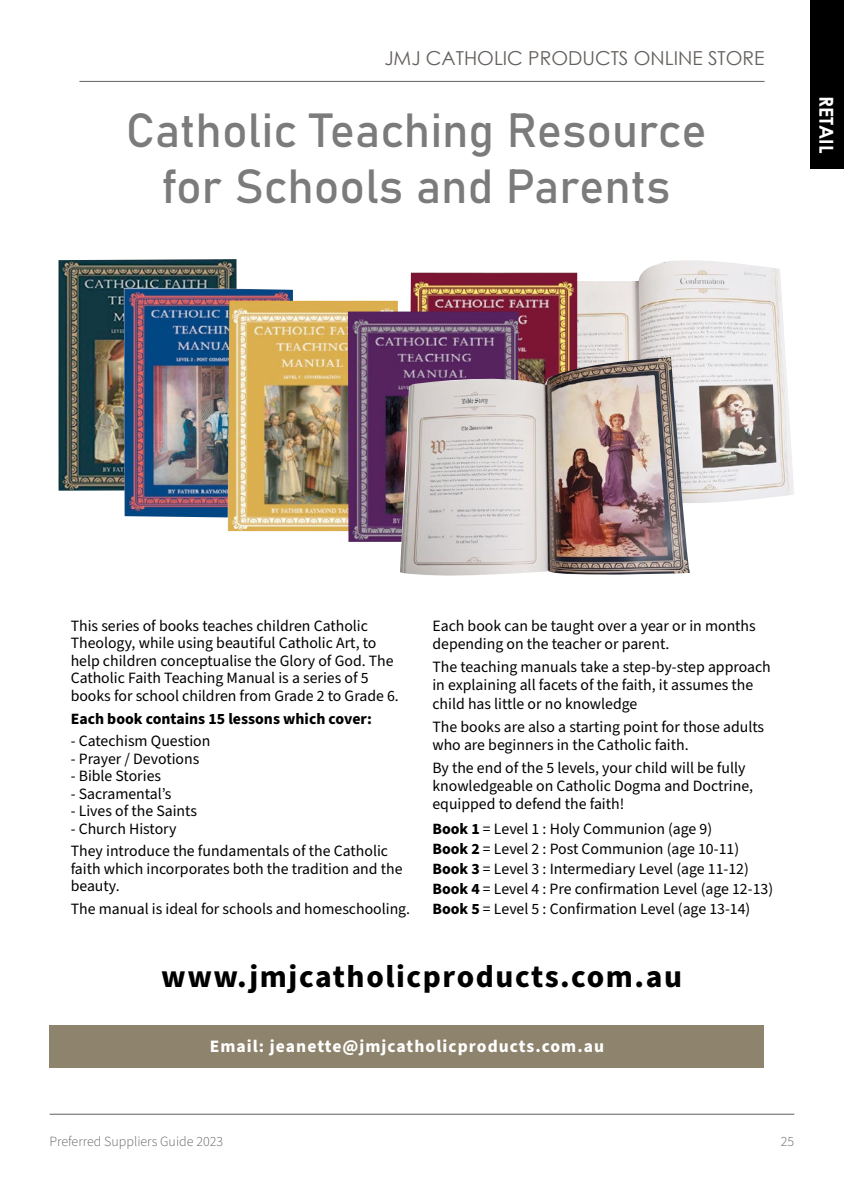
<style>
.page{position:relative;width:844px;height:1191px;background:#fff}
.page>*{position:absolute;margin:0;border:0;box-sizing:border-box;transform-origin:0 0}
.t1{font:47.25px/56px "Bahnschrift";color:#7b7b7b;text-align:center}
.t2{font:700 31.5px "Source Sans Pro";letter-spacing:.05em;color:#000}
.t3{font:19.25px "Century Gothic";color:#64605e}
.t4{font:700 19.25px "Century Gothic";color:#fff}
.t5{font:700 17.5px "Source Sans Pro";letter-spacing:.06em;color:#fff}
.t6{font:15.75px/18.2px "Source Sans Pro";color:#000}
.t7{font:700 15.75px "Source Sans Pro";color:#000}
.t8{font:300 14px "Source Sans Pro";color:#64605e}
.s1{font-weight:700}
</style>
<div class="page">
<hr style="left:79px;top:81px;width:685px;height:1px;background:#64605e">
<hr style="left:50px;top:1114px;width:744px;height:1px;background:#64605e">
<div style="left:810px;top:0;width:33px;height:168px;background:#000"></div>
<div style="left:50px;top:1025px;width:714px;height:43px;background:#8e836d"></div>
<img style="left:577px;top:260px;width:217px;height:243px">
<img style="left:410px;top:272px;width:167px;height:85px">
<img style="left:58px;top:259px;width:179px;height:231px">
<img style="left:124px;top:288px;width:169px;height:230px">
<img style="left:227px;top:301px;width:171px;height:230px">
<img style="left:348px;top:311px;width:170px;height:231px">
<img style="left:400px;top:357px;width:290px;height:219px">
<p class="t3" style="left:384px;top:50px;width:381px">JMJ CATHOLIC PRODUCTS ONLINE STORE</p>
<h1 class="t1" style="left:126px;top:105px;width:582px">Catholic Teaching Resource for Schools and Parents</h1>
<p class="t4" style="left:837px;top:43px;width:110px;rotate:90deg">EDUCATION</p>
<p class="t4" style="left:833px;top:96px;width:59px;rotate:90deg">RETAIL</p>
<p class="t6" style="left:71px;top:618px;width:329px;line-height:17.5px">This series of books teaches children Catholic Theology, while using beautiful Catholic Art, to help children conceptualise the Glory of God. The Catholic Faith Teaching Manual is a series of 5 books for school children from Grade 2 to Grade 6.</p>
<p class="t7" style="left:71px;top:712px;width:302px">Each book contains 15 lessons which cover:</p>
<p class="t6" style="left:71px;top:733px;width:141px">- Catechism Question</p>
<p class="t6" style="left:71px;top:750px;width:130px">- Prayer / Devotions</p>
<p class="t6" style="left:71px;top:768px;width:92px">- Bible Stories</p>
<p class="t6" style="left:71px;top:785px;width:102px">- Sacramental’s</p>
<p class="t6" style="left:71px;top:803px;width:128px">- Lives of the Saints</p>
<p class="t6" style="left:71px;top:818px;width:319px;line-height:22.6px">- Church History<br>They introduce the fundamentals of the Catholic</p>
<p class="t6" style="left:71px;top:861px;width:333px;line-height:17.5px">faith which incorporates both the tradition and the beauty.</p>
<p class="t6" style="left:71px;top:901px;width:341px">The manual is ideal for schools and homeschooling.</p>
<p class="t6" style="left:432px;top:618px;width:325px">Each book can be taught over a year or in months depending on the teacher or parent.</p>
<p class="t6" style="left:432px;top:659px;width:340px">The teaching manuals take a step-by-step approach in explaining all facets of the faith, it assumes the child has little or no knowledge</p>
<p class="t6" style="left:432px;top:718px;width:333px">The books are also a starting point for those adults who are beginners in the Catholic faith.</p>
<p class="t6" style="left:432px;top:760px;width:322px">By the end of the 5 levels, your child will be fully knowledgeable on Catholic Dogma and Doctrine, equipped to defend the faith!</p>
<p class="t6" style="left:432px;top:820px;width:342px;line-height:19.9px"><span class="s1">Book 1</span> = Level 1 : Holy Communion (age 9)<br><span class="s1">Book 2</span> = Level 2 : Post Communion (age 10-11)<br><span class="s1">Book 3</span> = Level 3 : Intermediary Level (age 11-12)<br><span class="s1">Book 4</span> = Level 4 : Pre confirmation Level (age 12-13)<br><span class="s1">Book 5</span> = Level 5 : Confirmation Level (age 13-14)</p>
<h2 class="t2" style="left:161px;top:964px;width:522px">www.jmjcatholicproducts.com.au</h2>
<p class="t5" style="left:210px;top:1039px;width:396px">Email: jeanette@jmjcatholicproducts.com.au</p>
<p class="t8" style="left:49px;top:1134px;width:175px">Preferred Suppliers Guide 2023</p>
<p class="t8" style="left:780px;top:1134px;width:15px">25</p>
</div>
